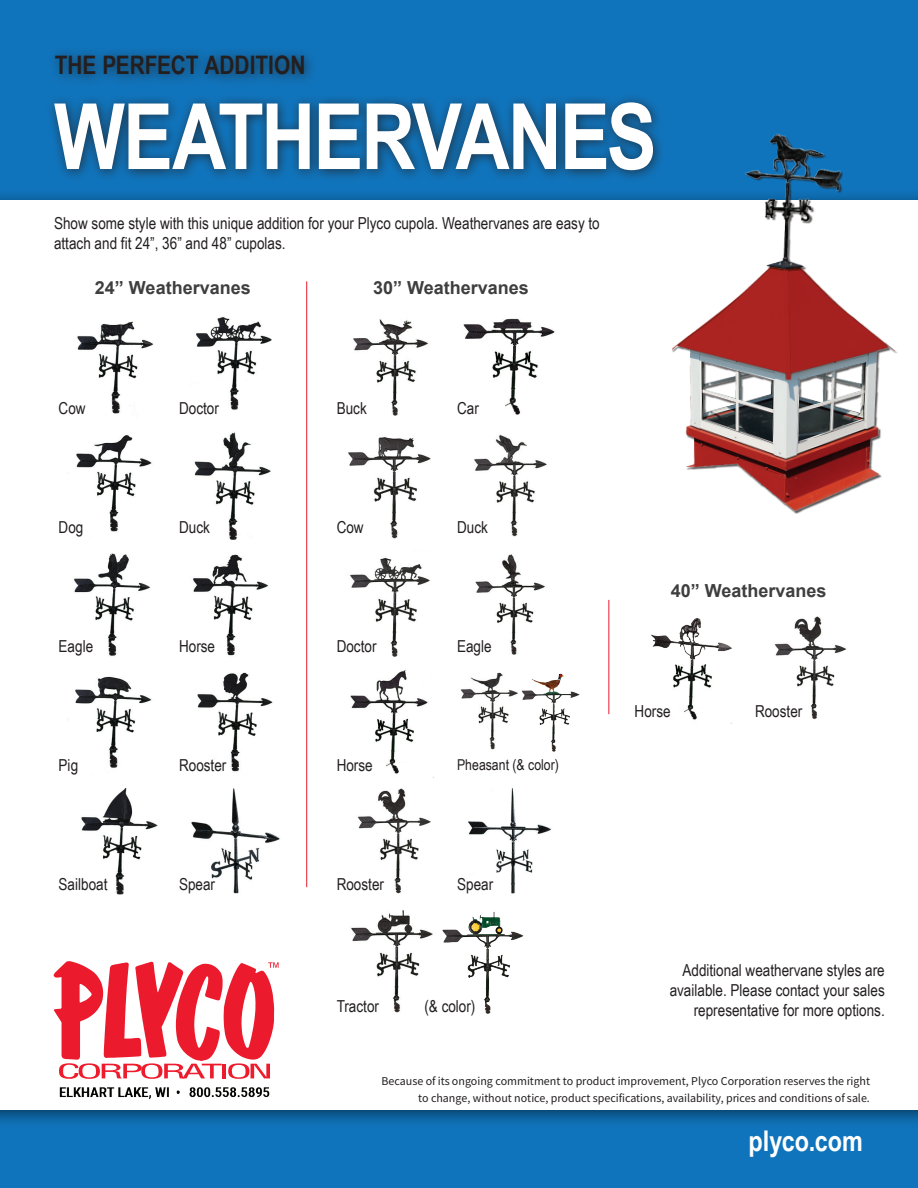
<style>
.page{position:relative;width:918px;height:1188px;background:#fff}
.page>*{position:absolute;margin:0;border:0;box-sizing:border-box;transform-origin:0 0}
.t1{font:700 91.5px "Arial Narrow";letter-spacing:-.025em;color:#fff}
.t2{font:700 28.5px "Arial Narrow";color:#fff}
.t3{font:700 25.5px "Arial Narrow";color:#231f20}
.t4{font:700 18px "Arial";color:#3e3e3f}
.t5{font:16.5px/19.8px "Arial Narrow";color:#231f20}
.t6{font:15px "Arial Narrow";color:#231f20}
.t7{font:12px/16.5px "Source Sans Variable";color:#231f20;text-align:right}
</style>
<div class="page">
<div style="left:0;top:0;width:918px;height:200px;background:#1074bc"></div>
<div style="left:46px;top:46px;width:271px;height:41px;background:#231f20;opacity:.75"></div>
<div style="left:45px;top:93px;width:621px;height:90px;background:#231f20;opacity:.75"></div>
<img style="left:642px;top:103px;width:276px;height:411px">
<img style="left:77px;top:321px;width:77px;height:93px">
<img style="left:353px;top:319px;width:75px;height:97px">
<img style="left:673px;top:666px;width:59px;height:57px">
<img style="left:651px;top:618px;width:81px;height:48px">
<img style="left:196px;top:317px;width:76px;height:93px">
<img style="left:463px;top:318px;width:92px;height:97px">
<img style="left:774px;top:616px;width:73px;height:103px">
<img style="left:67px;top:435px;width:85px;height:97px">
<img style="left:348px;top:437px;width:83px;height:102px">
<img style="left:194px;top:432px;width:77px;height:107px">
<img style="left:474px;top:434px;width:73px;height:103px">
<img style="left:74px;top:553px;width:76px;height:103px">
<img style="left:350px;top:558px;width:80px;height:99px">
<img style="left:193px;top:554px;width:76px;height:102px">
<img style="left:475px;top:554px;width:70px;height:101px">
<img style="left:67px;top:676px;width:85px;height:92px">
<img style="left:350px;top:669px;width:84px;height:108px">
<img style="left:81px;top:788px;width:77px;height:107px">
<img style="left:357px;top:788px;width:74px;height:106px">
<img style="left:351px;top:910px;width:78px;height:103px">
<img style="left:197px;top:672px;width:76px;height:100px">
<img style="left:460px;top:672px;width:50px;height:78px">
<img style="left:510px;top:673px;width:70px;height:79px">
<img style="left:191px;top:788px;width:89px;height:106px">
<img style="left:468px;top:788px;width:83px;height:106px">
<div style="left:0;top:1107px;width:918px;height:81px;background:#231f20;opacity:.62"></div>
<img style="left:59px;top:1087px;width:211px;height:13px">
<svg style="left:54px;top:962px;width:225px;height:117px"></svg>
<img style="left:429px;top:912px;width:95px;height:102px">
<hr style="left:306px;top:281px;width:1px;height:606px;background:#eb1b2d">
<hr style="left:608px;top:600px;width:1px;height:114px;background:#eb1b2d">
<h3 class="t3" style="left:55px;top:46px;width:252px">THE PERFECT ADDITION</h3>
<h1 class="t1" style="left:54px;top:68px;width:604px">WEATHERVANES</h1>
<p class="t5" style="left:54px;top:213px;width:547px">Show some style with this unique addition for your Plyco cupola. Weathervanes are easy to attach and fit 24”, 36” and 48” cupolas.</p>
<p class="t4" style="left:95px;top:275px;width:157px">24” Weathervanes</p>
<p class="t4" style="left:373px;top:275px;width:157px">30” Weathervanes</p>
<p class="t5" style="left:59px;top:398px;width:29px">Cow</p>
<p class="t5" style="left:337px;top:398px;width:32px">Buck</p>
<p class="t5" style="left:179px;top:398px;width:41px">Doctor</p>
<p class="t5" style="left:457px;top:398px;width:23px">Car</p>
<p class="t5" style="left:59px;top:517px;width:26px">Dog</p>
<p class="t5" style="left:179px;top:517px;width:32px">Duck</p>
<p class="t5" style="left:337px;top:517px;width:29px">Cow</p>
<p class="t5" style="left:457px;top:517px;width:32px">Duck</p>
<p class="t5" style="left:59px;top:636px;width:36px">Eagle</p>
<p class="t5" style="left:179px;top:636px;width:38px">Horse</p>
<p class="t5" style="left:337px;top:636px;width:41px">Doctor</p>
<p class="t5" style="left:457px;top:636px;width:36px">Eagle</p>
<p class="t5" style="left:179px;top:755px;width:49px">Rooster</p>
<p class="t6" style="left:457px;top:754px;width:103px">Pheasant (&amp; color)</p>
<p class="t5" style="left:59px;top:755px;width:21px">Pig</p>
<p class="t5" style="left:337px;top:755px;width:38px">Horse</p>
<p class="t5" style="left:179px;top:874px;width:38px">Spear</p>
<p class="t5" style="left:457px;top:874px;width:38px">Spear</p>
<p class="t5" style="left:59px;top:874px;width:50px">Sailboat</p>
<p class="t5" style="left:337px;top:874px;width:49px">Rooster</p>
<p class="t5" style="left:337px;top:996px;width:44px">Tractor</p>
<p class="t5" style="left:424px;top:996px;width:53px">(&amp; color)</p>
<p class="t4" style="left:671px;top:578px;width:157px">40” Weathervanes</p>
<p class="t5" style="left:635px;top:701px;width:38px">Horse</p>
<p class="t5" style="left:755px;top:701px;width:49px">Rooster</p>
<p class="t5" style="left:670px;top:960px;width:217px;text-align:right">Additional weathervane styles are available. Please contact your sales representative for more options.</p>
<p class="t7" style="left:381px;top:1073px;width:490px">Because of its ongoing commitment to product improvement, Plyco Corporation reserves the right to change, without notice, product specifications, availability, prices and conditions of sale.</p>
<h2 class="t2" style="left:749px;top:1119px;width:116px">plyco.com</h2>
</div>
